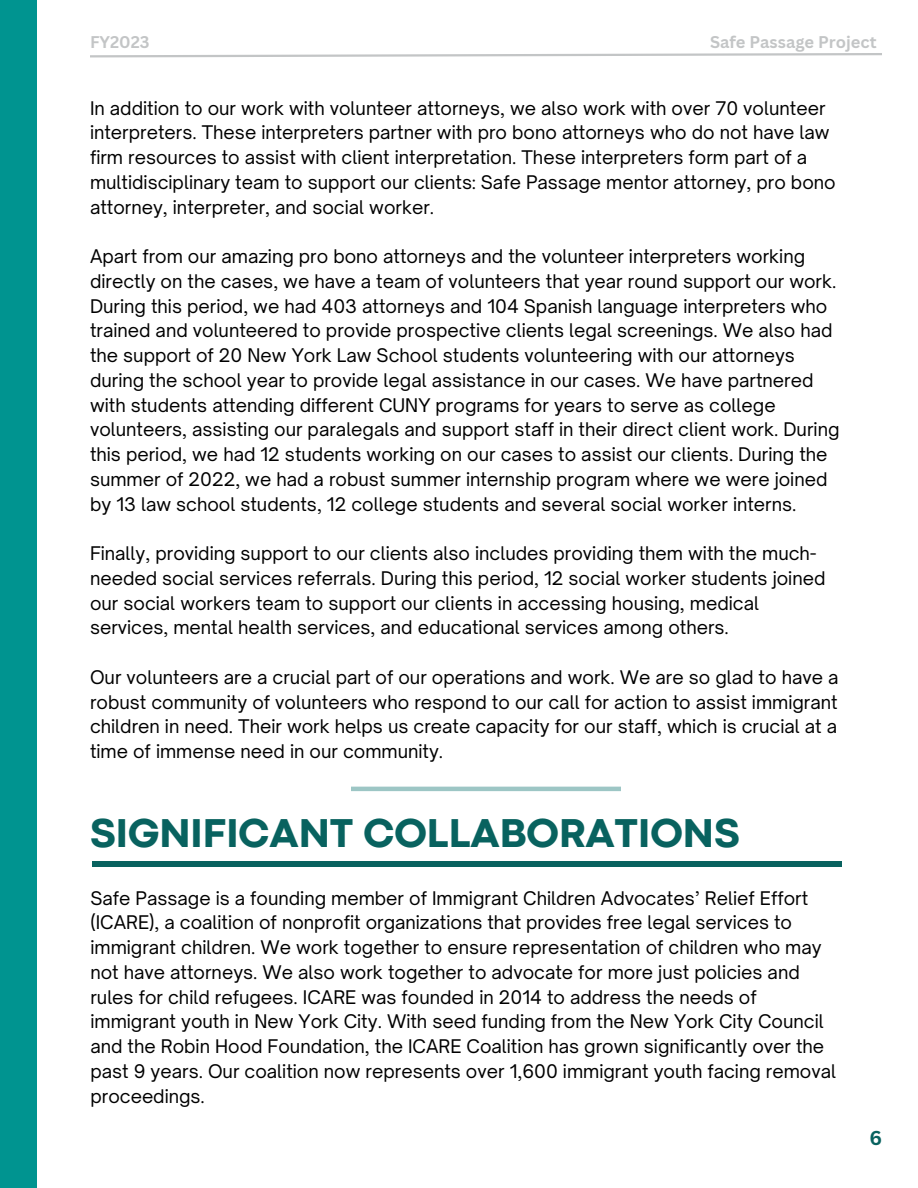
<style>
.page{position:relative;width:918px;height:1188px;background:#fff}
.page>*{position:absolute;margin:0;border:0;box-sizing:border-box;transform-origin:0 0}
.t1{font:800 42px "Codec Pro";color:#08625f}
.t2{font:700 19.5px "Canva Sans";color:#08625f}
.t3{font:18px/24.8px "Open Sauce One";color:#000}
.t4{font:700 16.5px "Canva Sans";color:#c3c5c6}
</style>
<div class="page">
<div style="left:0;top:0;width:37px;height:1188px;background:#009490"></div>
<svg style="left:90px;top:53px;width:792px;height:5px"></svg>
<hr style="left:351px;top:787px;width:270px;height:4px;background:#9dc6c5">
<div style="left:92px;top:861px;width:750px;height:6px;background:#08625f"></div>
<p class="t4" style="left:90px;top:31px;width:61px">FY2023</p>
<p class="t4" style="left:710px;top:31px;width:168px">Safe Passage Project</p>
<p class="t3" style="left:90px;top:95px;width:747px">In addition to our work with volunteer attorneys, we also work with over 70 volunteer interpreters. These interpreters partner with pro bono attorneys who do not have law firm resources to assist with client interpretation. These interpreters form part of a multidisciplinary team to support our clients: Safe Passage mentor attorney, pro bono attorney, interpreter, and social worker.</p>
<p class="t3" style="left:90px;top:244px;width:751px">Apart from our amazing pro bono attorneys and the volunteer interpreters working directly on the cases, we have a team of volunteers that year round support our work.<br>During this period, we had 403 attorneys and 104 Spanish language interpreters who trained and volunteered to provide prospective clients legal screenings. We also had the support of 20 New York Law School students volunteering with our attorneys during the school year to provide legal assistance in our cases. We have partnered with students attending different CUNY programs for years to serve as college volunteers, assisting our paralegals and support staff in their direct client work. During this period, we had 12 students working on our cases to assist our clients. During the summer of 2022, we had a robust summer internship program where we were joined by 13 law school students, 12 college students and several social worker interns.</p>
<p class="t3" style="left:90px;top:541px;width:737px">Finally, providing support to our clients also includes providing them with the much&shy;needed social services referrals. During this period, 12 social worker students joined our social workers team to support our clients in accessing housing, medical services, mental health services, and educational services among others.</p>
<p class="t3" style="left:90px;top:665px;width:750px;text-align:justify">Our volunteers are a crucial part of our operations and work. We are so glad to have a robust community of volunteers who respond to our call for action to assist immigrant children in need. Their work helps us create capacity for our staff, which is crucial at a time of immense need in our community.</p>
<p class="t1" style="left:90px;top:818px;width:651px">SIGNIFICANT COLLABORATIONS</p>
<p class="t3" style="left:90px;top:885px;width:747px">Safe Passage is a founding member of Immigrant Children Advocates’ Relief Effort (ICARE), a coalition of nonprofit organizations that provides free legal services to immigrant children. We work together to ensure representation of children who may not have attorneys. We also work together to advocate for more just policies and rules for child refugees. ICARE was founded in 2014 to address the needs of immigrant youth in New York City. With seed funding from the New York City Council and the Robin Hood Foundation, the ICARE Coalition has grown significantly over the past 9 years. Our coalition now represents over 1,600 immigrant youth facing removal proceedings.</p>
<p class="t2" style="left:869px;top:1124px;width:14px">6</p>
</div>
